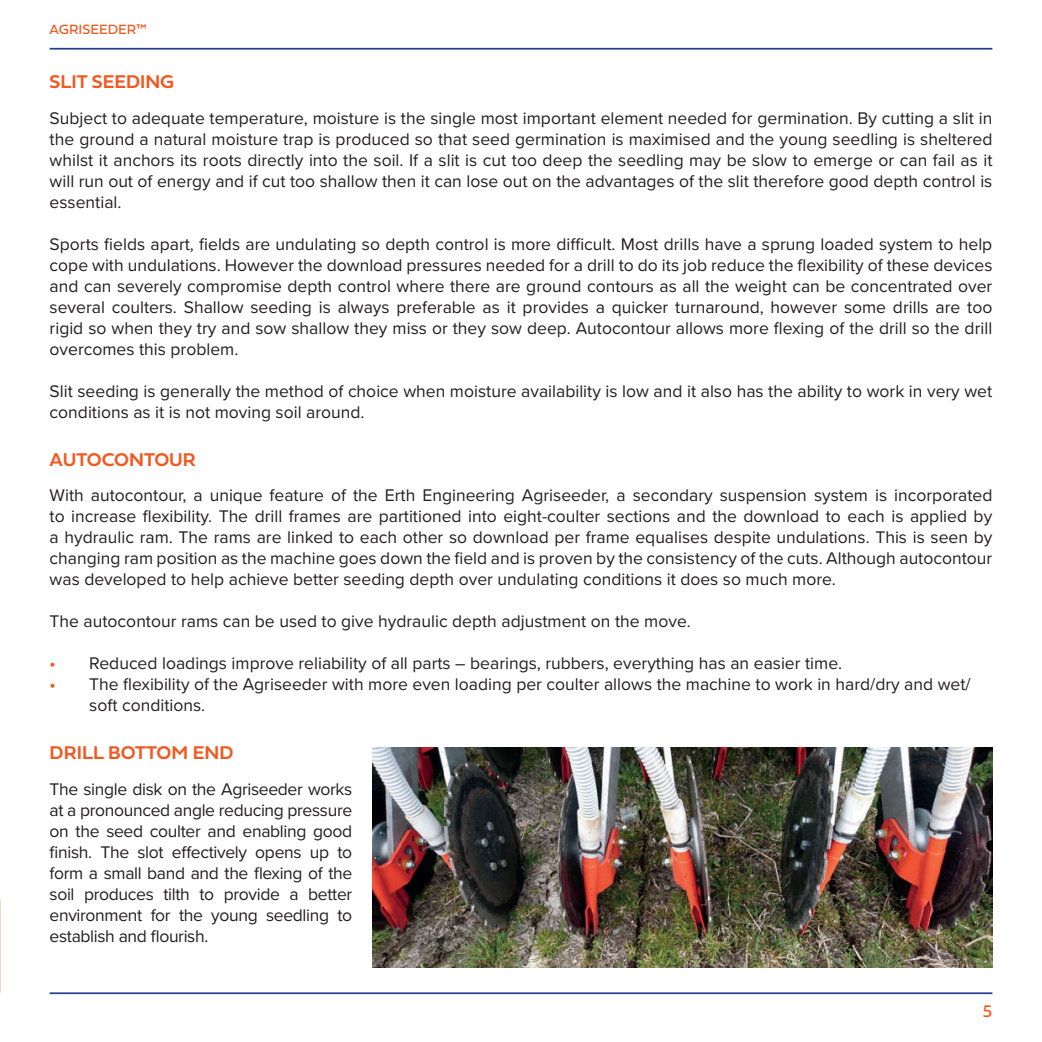
<style>
.page{position:relative;width:1042px;height:1042px;background:#fff}
.page>*{position:absolute;margin:0;border:0;box-sizing:border-box;transform-origin:0 0}
.t1{font:19.25px "Fieldwork Geo Demibold";color:#f15921}
.t2{font:17.5px/21px "Proxima Nova";color:#231f20;text-align:justify}
.t3{font:17.5px "Fieldwork Geo Regular";color:#f15921}
.t4{font:14px "Fieldwork Geo Regular";color:#f15921}
.s1{font-weight:600;color:#f15921}
</style>
<div class="page">
<hr style="left:50px;top:48px;width:942px;height:2px;background:#253f8e">
<hr style="left:50px;top:992px;width:942px;height:2px;background:#253f8e">
<img style="left:372px;top:747px;width:620px;height:220px">
<p class="t4" style="left:50px;top:19px;width:99px">AGRISEEDER™</p>
<p class="t1" style="left:50px;top:66px;width:126px">SLIT SEEDING</p>
<p class="t2" style="left:50px;top:108px;width:944px">Subject to adequate temperature, moisture is the single most important element needed for germination. By cutting a slit in the ground a natural moisture trap is produced so that seed germination is maximised and the young seedling is sheltered whilst it anchors its roots directly into the soil. If a slit is cut too deep the seedling may be slow to emerge or can fail as it will run out of energy and if cut too shallow then it can lose out on the advantages of the slit therefore good depth control is essential.</p>
<p class="t2" style="left:50px;top:234px;width:944px">Sports fields apart, fields are undulating so depth control is more difficult. Most drills have a sprung loaded system to help cope with undulations. However the download pressures needed for a drill to do its job reduce the flexibility of these devices and can severely compromise depth control where there are ground contours as all the weight can be concentrated over several coulters. Shallow seeding is always preferable as it provides a quicker turnaround, however some drills are too rigid so when they try and sow shallow they miss or they sow deep. Autocontour allows more flexing of the drill so the drill overcomes this problem.</p>
<p class="t2" style="left:50px;top:381px;width:944px">Slit seeding is generally the method of choice when moisture availability is low and it also has the ability to work in very wet conditions as it is not moving soil around.</p>
<p class="t1" style="left:50px;top:444px;width:148px">AUTOCONTOUR</p>
<p class="t2" style="left:50px;top:485px;width:944px">With autocontour, a unique feature of the Erth Engineering Agriseeder, a secondary suspension system is incorporated to increase flexibility. The drill frames are partitioned into eight-coulter sections and the download to each is applied by a hydraulic ram. The rams are linked to each other so download per frame equalises despite undulations. This is seen by changing ram position as the machine goes down the field and is proven by the consistency of the cuts. Although autocontour was developed to help achieve better seeding depth over undulating conditions it does so much more.</p>
<p class="t2" style="left:50px;top:611px;width:643px">The autocontour rams can be used to give hydraulic depth adjustment on the move.</p>
<p class="t2" style="left:50px;top:653px;width:794px"><span class="s1">•</span> Reduced loadings improve reliability of all parts – bearings, rubbers, everything has an easier time.</p>
<p class="t2" style="left:89px;top:674px;width:883px;text-indent:-40px"><span class="s1">•</span> The flexibility of the Agriseeder with more even loading per coulter allows the machine to work in hard/dry and wet/ soft conditions.</p>
<p class="t1" style="left:50px;top:738px;width:185px">DRILL BOTTOM END</p>
<p class="t2" style="left:50px;top:779px;width:304px">The single disk on the Agriseeder works at a pronounced angle reducing pressure on the seed coulter and enabling good finish. The slot effectively opens up to form a small band and the flexing of the soil produces tilth to provide a better environment for the young seedling to establish and flourish.</p>
<p class="t3" style="left:983px;top:997px;width:11px">5</p>
</div>
